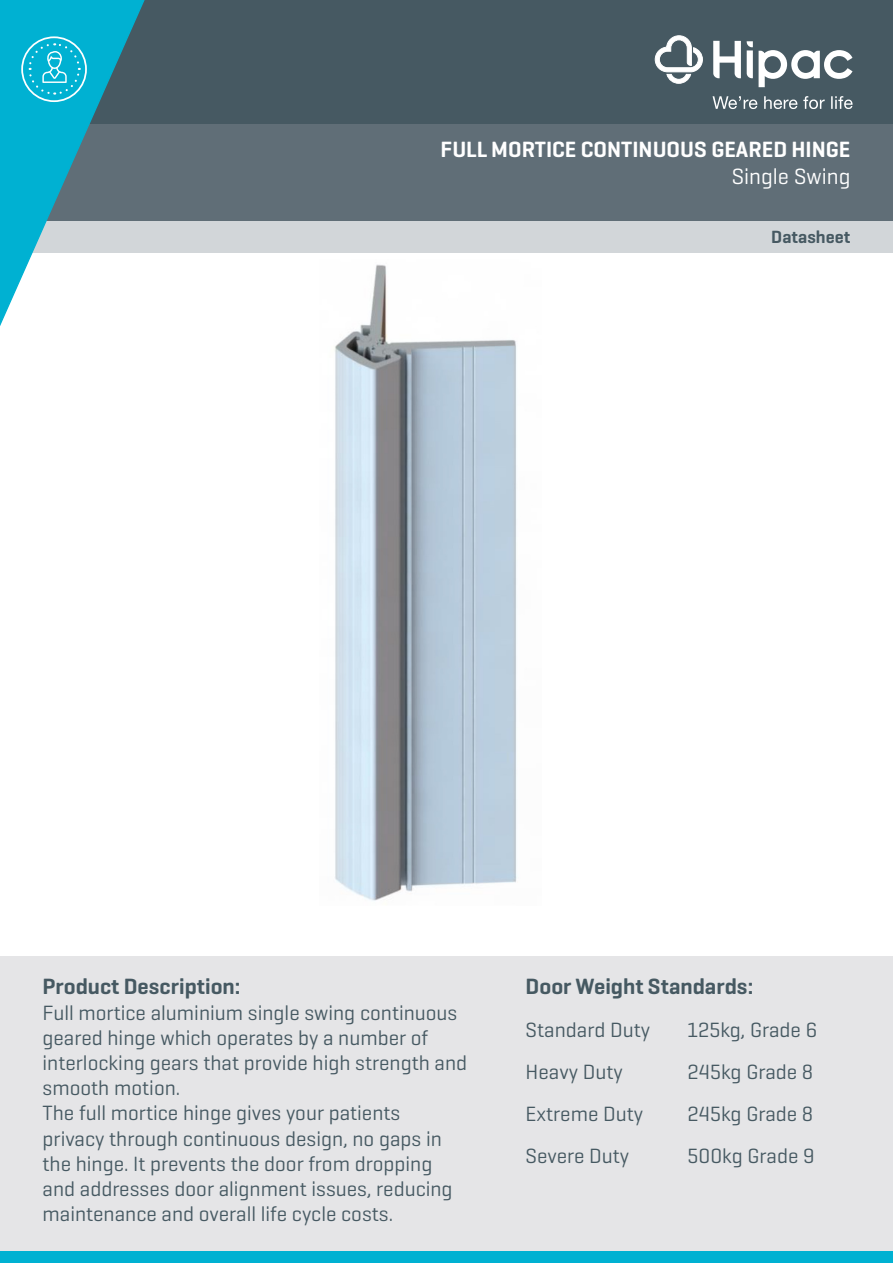
<style>
.page{position:relative;width:893px;height:1263px;background:#fff}
.page>*{position:absolute;margin:0;border:0;box-sizing:border-box;transform-origin:0 0}
.Titles_2{font:600 22.5px "Geogrotesque";color:#465962}
.t1{font:600 22.5px "Geogrotesque";color:#fff}
.t2{font:22.5px "Geogrotesque";color:#fff}
.Paragraph_Style_1{font:21px/25.2px "Geogrotesque";color:#465962}
.t3{font:600 18px "Geogrotesque";color:#465962}
</style>
<div class="page">
<div style="left:0;top:108px;width:893px;height:115px;background:#606e77"></div>
<div style="left:0;top:221px;width:893px;height:32px;background:#d2d6d9"></div>
<div style="left:0;top:0;width:893px;height:123px;background:#465962"></div>
<svg style="left:654px;top:35px;width:49px;height:49px"></svg>
<svg style="left:713px;top:96px;width:140px;height:13px"></svg>
<svg style="left:759px;top:50px;width:93px;height:37px"></svg>
<svg style="left:747px;top:41px;width:6px;height:37px"></svg>
<svg style="left:713px;top:41px;width:28px;height:37px"></svg>
<div style="left:0;top:1251px;width:893px;height:12px;background:#00b1d2"></div>
<svg style="left:0;top:0;width:168px;height:326px"></svg>
<div style="left:21px;top:36px;width:66px;height:66px;border:2px solid #fff;border-radius:50%"></div>
<svg style="left:27px;top:42px;width:54px;height:54px;background:#21bbd7"></svg>
<img style="left:335px;top:264px;width:182px;height:637px">
<div style="left:0;top:957px;width:893px;height:294px;background:#e5e5e7"></div>
<p class="t1" style="left:441px;top:135px;width:411px">FULL MORTICE CONTINUOUS GEARED HINGE</p>
<p class="t2" style="left:732px;top:162px;width:120px">Single Swing</p>
<p class="t3" style="left:771px;top:225px;width:81px">Datasheet</p>
<p class="Titles_2" style="left:43px;top:973px;width:199px">Product Description:</p>
<p class="Paragraph_Style_1" style="left:43px;top:999px;width:426px">Full mortice aluminium single swing continuous geared hinge which operates by a number of interlocking gears that provide high strength and smooth motion.</p>
<p class="Paragraph_Style_1" style="left:43px;top:1100px;width:412px">The full mortice hinge gives your patients privacy through continuous design, no gaps in the hinge. It prevents the door from dropping and addresses door alignment issues, reducing maintenance and overall life cycle costs.</p>
<p class="Titles_2" style="left:526px;top:973px;width:229px">Door Weight Standards:</p>
<p class="Paragraph_Style_1" style="left:526px;top:1016px;width:126px">Standard Duty</p>
<p class="Paragraph_Style_1" style="left:688px;top:1016px;width:131px">125kg, Grade 6</p>
<p class="Paragraph_Style_1" style="left:526px;top:1058px;width:99px">Heavy Duty</p>
<p class="Paragraph_Style_1" style="left:688px;top:1058px;width:127px">245kg Grade 8</p>
<p class="Paragraph_Style_1" style="left:526px;top:1101px;width:119px">Extreme Duty</p>
<p class="Paragraph_Style_1" style="left:688px;top:1101px;width:127px">245kg Grade 8</p>
<p class="Paragraph_Style_1" style="left:526px;top:1143px;width:105px">Severe Duty</p>
<p class="Paragraph_Style_1" style="left:688px;top:1143px;width:129px">500kg Grade 9</p>
</div>
